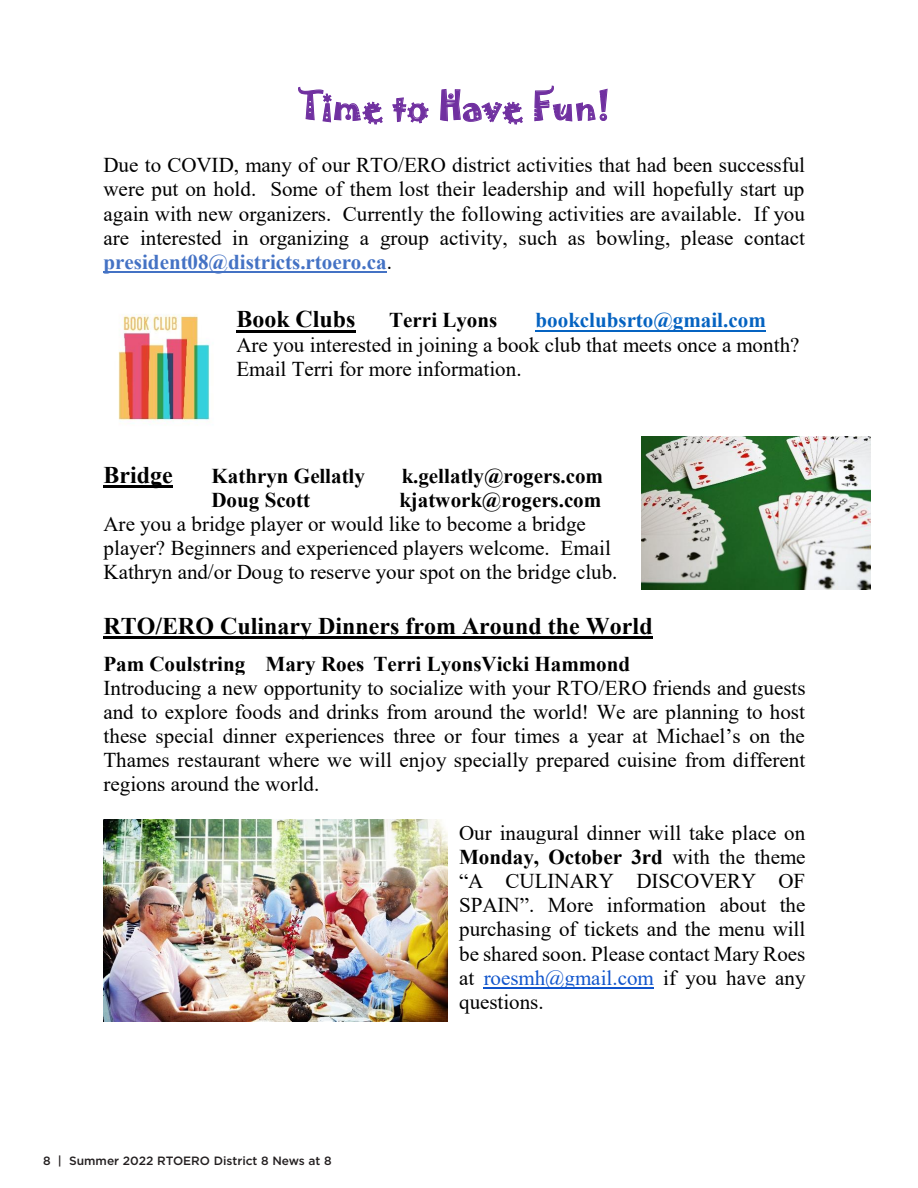
<style>
.page{position:relative;width:918px;height:1188px;background:#fff}
.page>*{position:absolute;margin:0;border:0;box-sizing:border-box;transform-origin:0 0}
.t1{font:36px "Jokerman";color:#7030a0}
.t2{font:700 24px "Times New Roman";color:#000}
.t3{font:21px/24.2px "Times New Roman";color:#000}
.t4{font:700 21px "Times New Roman";color:#000}
.t5{font:500 12px "Gotham";color:#231f20}
.s1{font-weight:700;color:#4472c4}
.s2{font-weight:700;color:#0563c1}
.s3{font-weight:700}
.s4{color:#15c}
</style>
<div class="page">
<hr style="left:104px;top:271px;width:283px;height:2px;background:#4472c4">
<hr style="left:236px;top:330px;width:120px;height:2px;background:#000">
<hr style="left:536px;top:330px;width:230px;height:2px;background:#0563c1">
<hr style="left:104px;top:485px;width:69px;height:2px;background:#000">
<hr style="left:104px;top:637px;width:549px;height:2px;background:#000">
<hr style="left:484px;top:987px;width:170px;height:1px;background:#15c">
<img style="left:118px;top:314px;width:92px;height:108px">
<img style="left:641px;top:437px;width:230px;height:153px">
<img style="left:104px;top:819px;width:344px;height:202px">
<p class="t1" style="left:298px;top:80px;width:314px">Time to Have Fun!</p>
<p class="t3" style="left:104px;top:152px;width:703px;text-align:justify">Due to COVID, many of our RTO/ERO district activities that had been successful were put on hold. Some of them lost their leadership and will hopefully start up again with new organizers. Currently the following activities are available. If you are interested in organizing a group activity, such as bowling, please contact <span class="s1">president08@districts.rtoero.ca</span>.</p>
<p class="t2" style="left:236px;top:302px;width:121px">Book Clubs</p>
<p class="t4" style="left:389px;top:305px;width:110px">Terri Lyons</p>
<p class="t3" style="left:236px;top:307px;width:565px;text-indent:299px"><span class="s2">bookclubsrto@gmail.com<br></span>Are you interested in joining a book club that meets once a month?<br>Email Terri for more information.</p>
<p class="t2" style="left:104px;top:457px;width:71px">Bridge</p>
<p class="t4" style="left:212px;top:460px;width:155px">Kathryn Gellatly</p>
<p class="t4" style="left:402px;top:460px;width:203px">k.gellatly@rogers.com</p>
<p class="t4" style="left:212px;top:485px;width:100px">Doug Scott</p>
<p class="t3" style="left:104px;top:487px;width:516px;text-indent:296px"><span class="s3">kjatwork@rogers.com </span>Are you a bridge player or would like to become a bridge player? Beginners and experienced players welcome. Email Kathryn and/or Doug to reserve your spot on the bridge club.</p>
<p class="t2" style="left:104px;top:609px;width:551px">RTO/ERO Culinary Dinners from Around the World</p>
<p class="t3" style="left:104px;top:651px;width:704px"><span class="s3">Pam Coulstring Mary Roes Terri LyonsVicki Hammond<br></span>Introducing a new opportunity to socialize with your RTO/ERO friends and guests and to explore foods and drinks from around the world! We are planning to host these special dinner experiences three or four times a year at Michael’s on the Thames restaurant where we will enjoy specially prepared cuisine from different regions around the world.</p>
<p class="t3" style="left:459px;top:820px;width:348px;text-align:justify">Our inaugural dinner will take place on <span class="s3">Monday, October 3rd</span> with the theme “A CULINARY DISCOVERY OF SPAIN”. More information about the purchasing of tickets and the menu will be shared soon. Please contact Mary Roes at <span class="s4">roesmh@gmail.com</span> if you have any questions.</p>
<p class="t5" style="left:43px;top:1153px;width:290px">8 | Summer 2022 RTOERO District 8 News at 8</p>
</div>
